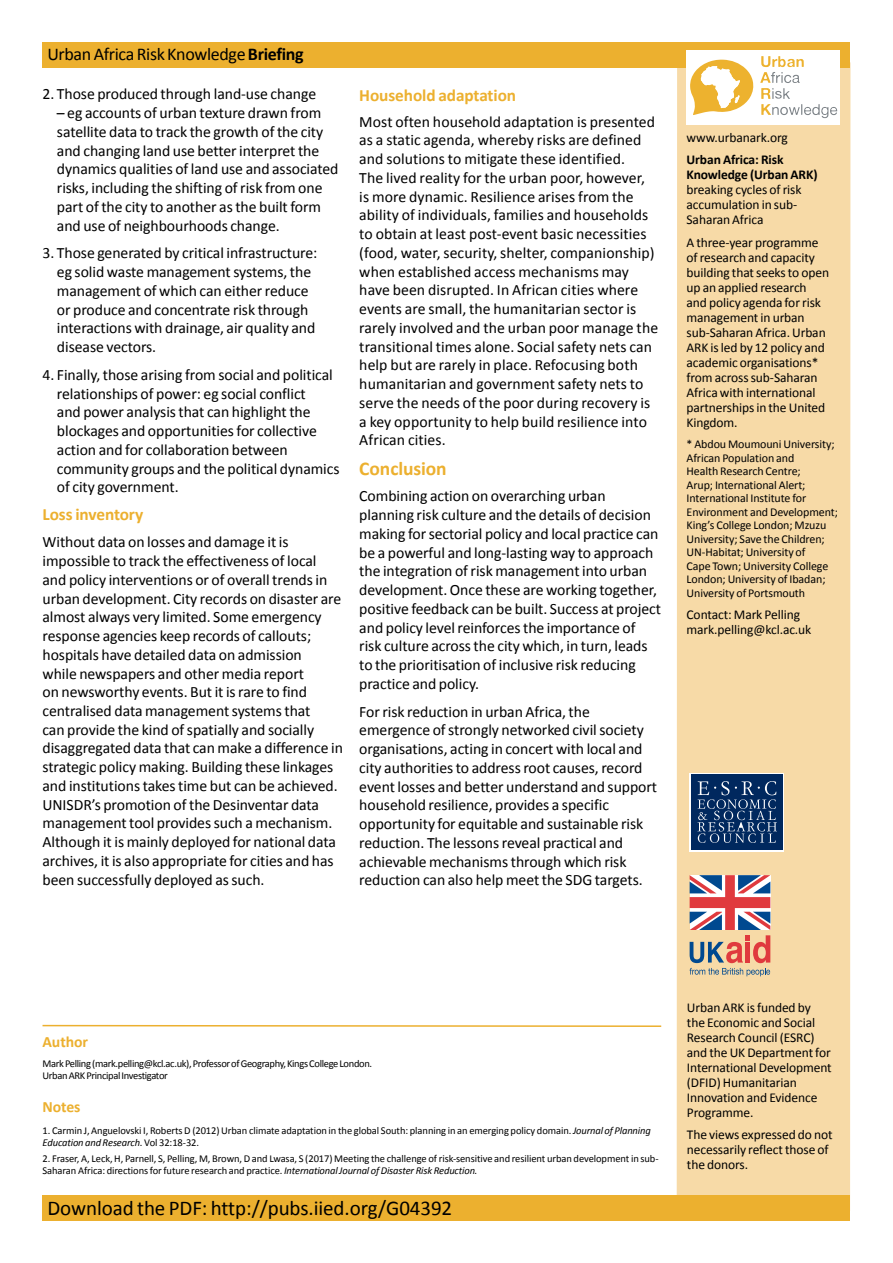
<style>
.page{position:relative;width:893px;height:1263px;background:#fff}
.page>*{position:absolute;margin:0;border:0;box-sizing:border-box;transform-origin:0 0}
.t1{font:21px "Calibri";letter-spacing:-.005em;color:#000}
.t2{font:700 19.5px "Calibri";letter-spacing:-.005em;color:#ecb02f}
.t3{font:18px "Calibri";letter-spacing:-.02em;color:#000}
.t4{font:700 17.25px "Calibri";letter-spacing:-.005em;color:#ecb02f}
.t5{font:15.75px/18.8px "Calibri";letter-spacing:-.005em;color:#000}
.t6{font:700 15.75px "Calibri";letter-spacing:-.005em;color:#ecb02f}
.t7{font:13.5px/15px "Calibri";letter-spacing:-.01em;color:#000}
.t8{font:700 13.5px/15px "Calibri";letter-spacing:-.01em;color:#000}
.t9{font:12px/13.5px "Calibri";letter-spacing:-.005em;color:#000}
.t10{font:10.5px/12px "Calibri";letter-spacing:-.01em;color:#000}
.t11{font:10.5px/12px "Calibri";letter-spacing:-.035em;color:#000}
.s1{font-weight:700}
.s2{font-style:italic}
</style>
<div class="page">
<div style="left:677px;top:62px;width:173px;height:1149px;background:#f7daa7"></div>
<div style="left:43px;top:43px;width:807px;height:25px;background:#ecb02f"></div>
<div style="left:43px;top:1195px;width:807px;height:25px;background:#ecb02f"></div>
<svg style="left:690px;top:875px;width:80px;height:101px"></svg>
<div style="left:690px;top:773px;width:94px;height:78px;background:#00285e"></div>
<svg style="left:697px;top:781px;width:80px;height:62px"></svg>
<div style="left:686px;top:50px;width:154px;height:75px;background:#fff"></div>
<svg style="left:690px;top:60px;width:64px;height:55px"></svg>
<svg style="left:760px;top:56px;width:77px;height:62px"></svg>
<svg style="left:42px;top:1024px;width:620px;height:3px"></svg>
<p class="t3" style="left:47px;top:43px;width:258px">Urban Africa RiskKnowledge <span class="s1">Briefing</span></p>
<p class="t5" style="left:43px;top:84px;width:275px">2. Those produced through land-use change</p>
<p class="t5" style="left:57px;top:103px;width:283px">– eg accounts of urban texture drawn from satellite data to track the growth of the city and changing land use better interpret the dynamics qualities of land use and associated risks, including the shifting of risk from one part of the city to another as the built form and use of neighbourhoods change.</p>
<p class="t5" style="left:57px;top:243px;width:262px;text-indent:-14px">3. Those generated by critical infrastructure: eg solid waste management systems, the management of which can either reduce or produce and concentrate risk through interactions with drainage, air quality and disease vectors.</p>
<p class="t5" style="left:57px;top:365px;width:284px;text-indent:-14px">4. Finally, those arising from social and political relationships of power: eg social conflict<br>and power analysis that can highlight the blockages and opportunities for collective action and for collaboration between community groups and the political dynamics of city government.</p>
<p class="t4" style="left:43px;top:503px;width:102px">Loss inventory</p>
<p class="t5" style="left:43px;top:532px;width:302px">Without data on losses and damage it is impossible to track the effectiveness of local and policy interventions or of overall trends in urban development. City records on disaster are almost always very limited. Some emergency response agencies keep records of callouts; hospitals have detailed data on admission<br>while newspapers and other media report<br>on newsworthy events. But it is rare to find centralised data management systems that<br>can provide the kind of spatially and socially disaggregated data that can make a difference in strategic policy making. Building these linkages and institutions takes time but can be achieved.<br>UNISDR’s promotion of the Desinventar data management tool provides such a mechanism.<br>Although it is mainly deployed for national data archives, it is also appropriate for cities and has been successfully deployed as such.</p>
<p class="t4" style="left:359px;top:84px;width:158px">Household adaptation</p>
<p class="t5" style="left:359px;top:111px;width:300px">Most often household adaptation is presented as a static agenda, whereby risks are defined and solutions to mitigate these identified.<br>The lived reality for the urban poor, however, is more dynamic. Resilience arises from the ability of individuals, families and households to obtain at least post-event basic necessities (food, water, security, shelter, companionship) when established access mechanisms may have been disrupted. In African cities where events are small, the humanitarian sector is rarely involved and the urban poor manage the transitional times alone. Social safety nets can help but are rarely in place. Refocusing both humanitarian and government safety nets to serve the needs of the poor during recovery is a key opportunity to help build resilience into African cities.</p>
<p class="t2" style="left:359px;top:457px;width:89px">Conclusion</p>
<p class="t5" style="left:359px;top:486px;width:303px">Combining action on overarching urban planning risk culture and the details of decision making for sectorial policy and local practice can be a powerful and long-lasting way to approach the integration of risk management into urban development. Once these are working together, positive feedback can be built. Success at project and policy level reinforces the importance of risk culture across the city which, in turn, leads to the prioritisation of inclusive risk reducing practice and policy.</p>
<p class="t5" style="left:359px;top:701px;width:299px">For risk reduction in urban Africa, the emergence of strongly networked civil society organisations, acting in concert with local and city authorities to address root causes, record event losses and better understand and support household resilience, provides a specific opportunity for equitable and sustainable risk reduction. The lessons reveal practical and achievable mechanisms through which risk reduction can also help meet the SDG targets.</p>
<p class="t7" style="left:686px;top:129px;width:103px">www.urbanark.org</p>
<p class="t8" style="left:686px;top:152px;width:133px">Urban Africa: Risk<br>Knowledge (Urban ARK)</p>
<p class="t7" style="left:686px;top:182px;width:117px">breaking cycles of risk accumulation in sub-<br>Saharan Africa</p>
<p class="t7" style="left:686px;top:234px;width:144px">A three-year programme of research and capacity building that seeks to open up an applied research and policy agenda for risk management in urban sub-Saharan Africa. Urban<br>ARK is led by 12 policy and academic organisations* from across sub-Saharan<br>Africa with international partnerships in the United<br>Kingdom.</p>
<p class="t9" style="left:686px;top:437px;width:153px">* Abdou Moumouni University;<br>African Population and<br>Health Research Centre;<br>Arup; International Alert;<br>International Institute for<br>Environment and Development;<br>King’s College London; Mzuzu<br>University; Save the Children;<br>UN-Habitat; University of<br>Cape Town; University College<br>London; University of Ibadan;<br>University of Portsmouth</p>
<p class="t7" style="left:686px;top:606px;width:126px">Contact: Mark Pelling mark.pelling@kcl.ac.uk</p>
<p class="t6" style="left:43px;top:1032px;width:47px">Author</p>
<p class="t11" style="left:43px;top:1057px;width:331px">Mark Pelling (mark.pelling@kcl.ac.uk), Professor of Geography, Kings College London.<br>Urban ARK Principal Investigator</p>
<p class="t6" style="left:43px;top:1097px;width:40px">Notes</p>
<p class="t10" style="left:43px;top:1124px;width:610px">1. Carmin J, Anguelovski I, Roberts D (2012) Urban climate adaptation in the global South: planning in an emerging policy domain. <span class="s2">Journal of Planning<br>Education and Research</span>. Vol 32:18-32.</p>
<p class="t10" style="left:43px;top:1152px;width:618px">2. Fraser, A, Leck, H, Parnell, S, Pelling, M, Brown, D and Lwasa, S (2017) Meeting the challenge of risk-sensitive and resilient urban development in sub-<br>Saharan Africa: directions for future research and practice. <span class="s2">International Journal of Disaster Risk Reduction.</span></p>
<h1 class="t1" style="left:47px;top:1195px;width:406px">Download the PDF: http://pubs.iied.org/G04392</h1>
<p class="t7" style="left:687px;top:999px;width:146px">Urban ARK is funded by the Economic and Social<br>Research Council (ESRC) and the UK Department for<br>International Development (DFID) Humanitarian<br>Innovation and Evidence<br>Programme.</p>
<p class="t7" style="left:687px;top:1126px;width:147px">The views expressed do not necessarily reflect those of the donors.</p>
</div>
